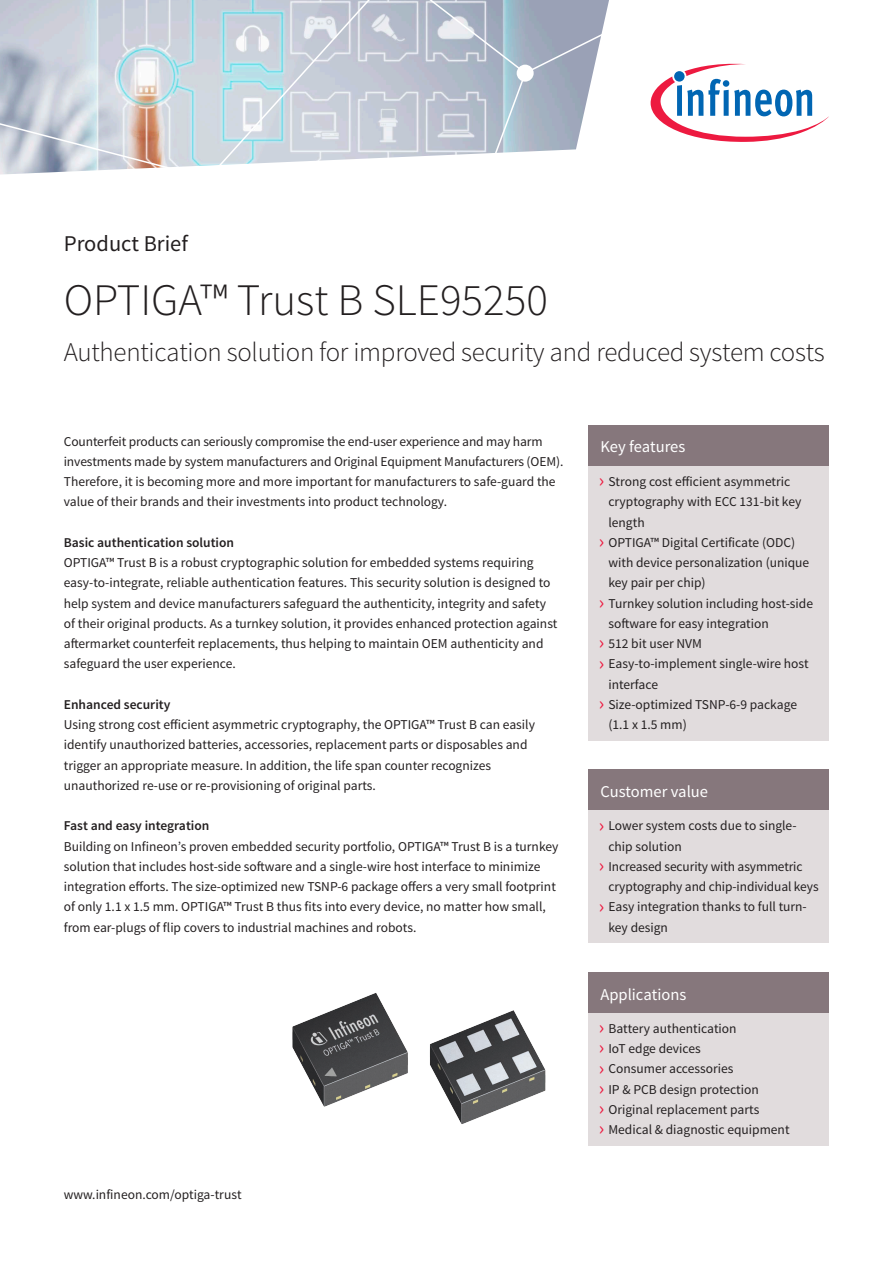
<style>
.page{position:relative;width:893px;height:1263px;background:#fff}
.page>*{position:absolute;margin:0;border:0;box-sizing:border-box;transform-origin:0 0}
.Product_Brief_A4_Hea{font:300 45px "Source Sans Pro";color:#231f20}
.Product_Brief_A4_Sub{font:300 27px "Source Sans Pro";letter-spacing:-.01em;color:#231f20}
.Product_Brief_A4_Tit{font:22.5px "Source Sans Pro";color:#231f20}
.Product_Brief_A4_Hea-2{font:16.5px "Source Sans Pro";color:#fff}
.Product_Brief_A4_Cop{font:13.5px/20.2px "Source Sans Pro";color:#231f20}
.Product_Brief_A4_Cop-2{font:600 13.5px "Source Sans Pro";color:#231f20}
.Product_Brief_A4_URL{font:13.5px "Source Sans Pro";color:#231f20}
.s1{font-size:20.25px;color:#ed1a40}
</style>
<div class="page">
<img style="left:292px;top:993px;width:254px;height:131px">
<img style="left:382px;top:0;width:227px;height:158px">
<svg style="left:412px;top:0;width:196px;height:158px"></svg>
<svg style="left:0;top:0;width:382px;height:175px"></svg>
<svg style="left:651px;top:63px;width:178px;height:79px"></svg>
<div style="left:588px;top:463px;width:241px;height:278px;background:#e1dcdd"></div>
<div style="left:588px;top:807px;width:241px;height:136px;background:#e1dcdd"></div>
<div style="left:588px;top:1010px;width:241px;height:136px;background:#e1dcdd"></div>
<div style="left:588px;top:425px;width:241px;height:41px;background:#86777c"></div>
<div style="left:588px;top:769px;width:241px;height:41px;background:#86777c"></div>
<div style="left:588px;top:972px;width:241px;height:40px;background:#86777c"></div>
<p class="Product_Brief_A4_Tit" style="left:64px;top:229px;width:126px">Product Brief</p>
<p class="Product_Brief_A4_Hea" style="left:64px;top:273px;width:486px">OPTIGA™ Trust B SLE95250</p>
<p class="Product_Brief_A4_Sub" style="left:64px;top:335px;width:763px">Authentication solution for improved security and reduced system costs</p>
<p class="Product_Brief_A4_Cop" style="left:64px;top:431px;width:501px">Counterfeit products can seriously compromise the end-user experience and may harm investments made by system manufacturers and Original Equipment Manufacturers (OEM).<br>Therefore, it is becoming more and more important for manufacturers to safe-guard the value of their brands and their investments into product technology.</p>
<p class="Product_Brief_A4_Cop-2" style="left:64px;top:534px;width:172px">Basic authentication solution</p>
<p class="Product_Brief_A4_Cop" style="left:64px;top:553px;width:495px">OPTIGA™ Trust B is a robust cryptographic solution for embedded systems requiring easy-to-integrate, reliable authentication features. This security solution is designed to help system and device manufacturers safeguard the authenticity, integrity and safety of their original products. As a turnkey solution, it provides enhanced protection against aftermarket counterfeit replacements, thus helping to maintain OEM authenticity and safeguard the user experience.</p>
<p class="Product_Brief_A4_Cop-2" style="left:64px;top:696px;width:108px">Enhanced security</p>
<p class="Product_Brief_A4_Cop" style="left:64px;top:715px;width:473px">Using strong cost efficient asymmetric cryptography, the OPTIGA™ Trust B can easily identify unauthorized batteries, accessories, replacement parts or disposables and trigger an appropriate measure. In addition, the life span counter recognizes unauthorized re-use or re-provisioning of original parts.</p>
<p class="Product_Brief_A4_Cop-2" style="left:64px;top:817px;width:147px">Fast and easy integration</p>
<p class="Product_Brief_A4_Cop" style="left:64px;top:836px;width:496px">Building on Infineon’s proven embedded security portfolio, OPTIGA™ Trust B is a turnkey solution that includes host-side software and a single-wire host interface to minimize integration efforts. The size-optimized new TSNP-6 package offers a very small footprint of only 1.1 x 1.5 mm. OPTIGA™ Trust B thus fits into every device, no matter how small, from ear-plugs of flip covers to industrial machines and robots.</p>
<p class="Product_Brief_A4_URL" style="left:64px;top:1186px;width:179px">www.infineon.com/optiga-trust</p>
<p class="Product_Brief_A4_Hea-2" style="left:600px;top:436px;width:86px">Key features</p>
<p class="Product_Brief_A4_Cop" style="left:608px;top:472px;width:195px;text-indent:-10px"><span class="s1">›</span> Strong cost efficient asymmetric cryptography with ECC 131-bit key length</p>
<p class="Product_Brief_A4_Cop" style="left:608px;top:532px;width:202px;text-indent:-10px"><span class="s1">›</span> OPTIGA™ Digital Certificate (ODC) with device personalization (unique key pair per chip)</p>
<p class="Product_Brief_A4_Cop" style="left:608px;top:593px;width:206px;text-indent:-10px"><span class="s1">›</span> Turnkey solution including host-side software for easy integration</p>
<p class="Product_Brief_A4_Cop" style="left:599px;top:634px;width:105px"><span class="s1">›</span> 512 bit user NVM</p>
<p class="Product_Brief_A4_Cop" style="left:608px;top:654px;width:202px;text-indent:-10px"><span class="s1">›</span> Easy-to-implement single-wire host interface</p>
<p class="Product_Brief_A4_Cop" style="left:608px;top:694px;width:190px;text-indent:-10px"><span class="s1">›</span> Size-optimized TSNP-6-9 package (1.1 x 1.5 mm)</p>
<p class="Product_Brief_A4_Hea-2" style="left:600px;top:781px;width:109px">Customer value</p>
<p class="Product_Brief_A4_Cop" style="left:608px;top:816px;width:190px;text-indent:-10px"><span class="s1">›</span> Lower system costs due to single&shy;chip solution</p>
<p class="Product_Brief_A4_Cop" style="left:608px;top:856px;width:212px;text-indent:-10px"><span class="s1">›</span> Increased security with asymmetric cryptography and chip-individual keys</p>
<p class="Product_Brief_A4_Cop" style="left:608px;top:897px;width:200px;text-indent:-10px"><span class="s1">›</span> Easy integration thanks to full turn&shy;key design</p>
<p class="Product_Brief_A4_Hea-2" style="left:600px;top:984px;width:87px">Applications</p>
<p class="Product_Brief_A4_Cop" style="left:599px;top:1018px;width:139px"><span class="s1">›</span> Battery authentication</p>
<p class="Product_Brief_A4_Cop" style="left:599px;top:1039px;width:103px"><span class="s1">›</span> IoT edge devices</p>
<p class="Product_Brief_A4_Cop" style="left:599px;top:1059px;width:136px"><span class="s1">›</span> Consumer accessories</p>
<p class="Product_Brief_A4_Cop" style="left:599px;top:1079px;width:162px"><span class="s1">›</span> IP &amp; PCB design protection</p>
<p class="Product_Brief_A4_Cop" style="left:599px;top:1099px;width:162px"><span class="s1">›</span> Original replacement parts</p>
<p class="Product_Brief_A4_Cop" style="left:599px;top:1120px;width:192px"><span class="s1">›</span> Medical &amp; diagnostic equipment</p>
</div>
